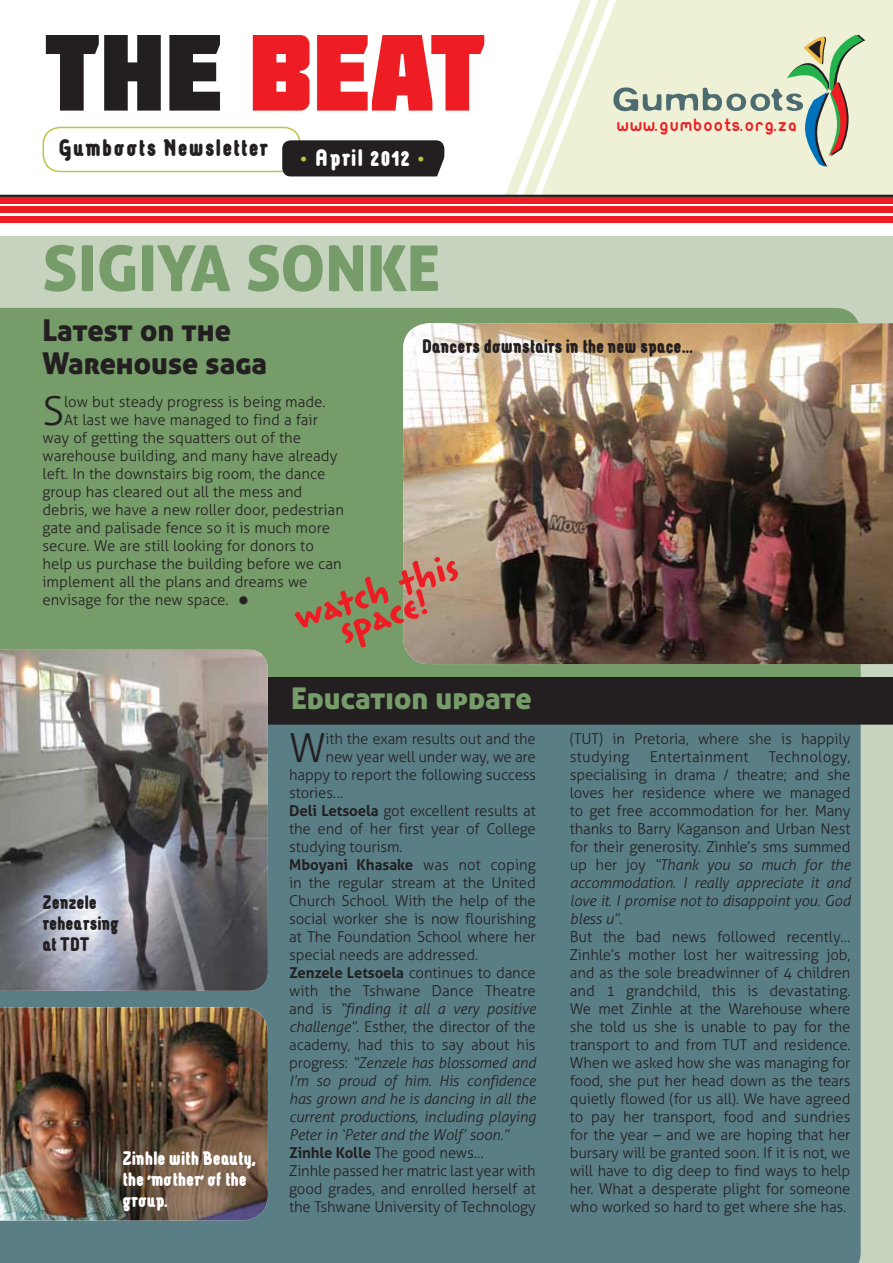
<style>
.page{position:relative;width:893px;height:1263px;background:#fff}
.page>*{position:absolute;margin:0;border:0;box-sizing:border-box;transform-origin:0 0}
.t1{font:108px "Molot";color:#ee1d23}
.t2{font:63px "Aller Display";color:#759c69}
.t3{font:45px "Reliq Std Bold Active";color:#ee1d23}
.t4{font:300 39.9px "Aller";color:#231f20}
.t5{font:300 36px "Aller";color:#231f20}
.t6{font:30px/33px "Aller Display";color:#231f20}
.t7{font:30px "Aller Display";color:#759c69}
.t8{font:24px "Luco Sans 923";letter-spacing:.05em;color:#231f20}
.t9{font:24px "Luco Sans 923";letter-spacing:.05em;color:#fff}
.t10{font:19.5px/21px "Luco Sans 923";color:#231f20}
.t11{font:19.5px/21px "Luco Sans 923";color:#fff}
.t12{font:18.9px "Ubuntu Title";letter-spacing:.07em;color:#ee1d23}
.t13{font:300 15px/18px "Aller";letter-spacing:-.01em;color:#231f20}
.t14{font:italic 300 15px "Aller";letter-spacing:-.01em;color:#231f20}
.t15{font:700 15px "Aller";color:#231f20}
.t16{font:300 15px "Aller";letter-spacing:.02em;color:#231f20}
.s1{color:#231f20}
.s2{color:#bcc545}
.s3{font-weight:700}
.s4{font-weight:300}
.s5{font-style:normal}
.s6{font-style:italic}
</style>
<div class="page">
<div style="left:865px;top:0;width:28px;height:195px;background:#eff1d6"></div>
<div style="left:43px;top:127px;width:258px;height:45px;border:2px solid #bcc545;border-radius:17px"></div>
<svg style="left:505px;top:0;width:360px;height:195px;background:#e6e9d3"></svg>
<div style="left:0;top:197px;width:893px;height:6px;background:#ee1d23"></div>
<div style="left:0;top:207px;width:893px;height:6px;background:#ee1d23"></div>
<div style="left:0;top:217px;width:893px;height:6px;background:#ee1d23"></div>
<div style="left:282px;top:140px;width:162px;height:36px;background:#231f20;border-radius:9px"></div>
<svg style="left:435px;top:156px;width:10px;height:21px"></svg>
<hr style="left:0;top:195px;width:893px;height:2px;background:#231f20">
<div style="left:0;top:237px;width:893px;height:1026px;background:#c6d3bf"></div>
<div style="left:0;top:308px;width:861px;height:369px;background:#759c69"></div>
<div style="left:0;top:725px;width:861px;height:538px;background:#5a7e86"></div>
<div style="left:268px;top:677px;width:625px;height:48px;background:#231f20"></div>
<img style="left:0;top:1007px;width:268px;height:213px">
<img style="left:403px;top:323px;width:490px;height:341px">
<img style="left:0;top:650px;width:268px;height:341px">
<h1 class="t1" style="left:45px;top:9px;width:442px"><span class="s1">THE</span> BEAT</h1>
<h3 class="t8" style="left:58px;top:136px;width:211px">Gumboots Newsletter</h3>
<h3 class="t9" style="left:299px;top:146px;width:127px"><span class="s2">•</span> April 2012 <span class="s2">•</span></h3>
<h2 class="t2" style="left:43px;top:228px;width:399px">SIGIYA SONKE</h2>
<p class="t12" style="left:617px;top:115px;width:181px">www.gumboots.org.za</p>
<h3 class="t6" style="left:43px;top:313px;width:226px">Latest on the<br>Warehouse saga</h3>
<h3 class="t10" style="left:422px;top:336px;width:275px">Dancers downstairs in the new space…</h3>
<h3 class="t4" style="left:43px;top:387px;width:23px">S</h3>
<p class="t13" style="left:64px;top:393px;width:263px">low but steady progress is being made.</p>
<p class="t13" style="left:64px;top:411px;width:255px">At last we have managed to find a fair</p>
<p class="t13" style="left:43px;top:429px;width:260px">way of getting the squatters out of the</p>
<p class="t13" style="left:43px;top:447px;width:296px">warehouse building, and many have already</p>
<p class="t13" style="left:43px;top:465px;width:284px">left. In the downstairs big room, the dance</p>
<p class="t13" style="left:43px;top:483px;width:261px">group has cleared out all the mess and</p>
<p class="t13" style="left:43px;top:501px;width:303px">debris, we have a new roller door, pedestrian</p>
<p class="t13" style="left:43px;top:519px;width:289px">gate and palisade fence so it is much more</p>
<p class="t13" style="left:43px;top:537px;width:273px">secure. We are still looking for donors to</p>
<p class="t13" style="left:43px;top:555px;width:301px">help us purchase the building before we can</p>
<p class="t13" style="left:43px;top:573px;width:266px">implement all the plans and dreams we</p>
<p class="t13" style="left:43px;top:591px;width:187px">envisage for the new space.</p>
<h3 class="t5" style="left:237px;top:580px;width:15px">•</h3>
<h3 class="t3" style="left:288px;top:596px;width:171px;rotate:-18deg">watch this</h3>
<h3 class="t3" style="left:333px;top:608px;width:94px;rotate:-18deg">space!</h3>
<h3 class="t7" style="left:291px;top:679px;width:242px">Education update</h3>
<h3 class="t10" style="left:43px;top:893px;width:78px">Zenzele rehearsing at TDT</h3>
<h3 class="t11" style="left:122px;top:1148px;width:134px">Zinhle with Beauty, the 'mother' of the group.</h3>
<h3 class="t4" style="left:289px;top:724px;width:38px">W</h3>
<p class="t13" style="left:326px;top:730px;width:212px">ith the exam results out and the</p>
<p class="t13" style="left:326px;top:748px;width:212px">new year well under way, we are</p>
<p class="t13" style="left:289px;top:766px;width:248px">happy to report the following success</p>
<p class="t13" style="left:289px;top:784px;width:55px">stories…</p>
<p class="t13" style="left:289px;top:802px;width:248px"><span class="s3">Deli Letsoela</span> got excellent results at</p>
<p class="t13" style="left:289px;top:820px;width:248px">the end of her first year of College</p>
<p class="t13" style="left:289px;top:838px;width:115px">studying tourism.</p>
<p class="t15" style="left:289px;top:856px;width:248px">Mboyani Khasake <span class="s4">was not coping</span></p>
<p class="t13" style="left:289px;top:874px;width:248px">in the regular stream at the United</p>
<p class="t13" style="left:289px;top:892px;width:248px">Church School. With the help of the</p>
<p class="t13" style="left:289px;top:910px;width:248px">social worker she is now flourishing</p>
<p class="t13" style="left:289px;top:928px;width:248px">at The Foundation School where her</p>
<p class="t13" style="left:289px;top:946px;width:190px">special needs are addressed.</p>
<p class="t13" style="left:289px;top:964px;width:248px"><span class="s3">Zenzele Letsoela</span> continues to dance</p>
<p class="t13" style="left:289px;top:982px;width:248px">with the Tshwane Dance Theatre</p>
<p class="t14" style="left:289px;top:1000px;width:248px"><span class="s5">and is</span> “finding it all a very positive</p>
<p class="t13" style="left:289px;top:1018px;width:248px"><span class="s6">challenge”</span>. Esther, the director of the</p>
<p class="t13" style="left:289px;top:1036px;width:248px">academy, had this to say about his</p>
<p class="t14" style="left:289px;top:1054px;width:248px"><span class="s5">progress:</span> “Zenzele has blossomed and</p>
<p class="t14" style="left:289px;top:1072px;width:248px">I’m so proud of him. His confidence</p>
<p class="t14" style="left:289px;top:1090px;width:248px">has grown and he is dancing in all the</p>
<p class="t14" style="left:289px;top:1108px;width:248px">current productions, including playing</p>
<p class="t14" style="left:289px;top:1126px;width:221px">Peter in ‘Peter and the Wolf’ soon.”</p>
<p class="t13" style="left:289px;top:1144px;width:196px"><span class="s3">Zinhle Kolle</span> The good news…</p>
<p class="t13" style="left:289px;top:1162px;width:248px">Zinhle passed her matric last year with</p>
<p class="t13" style="left:289px;top:1180px;width:248px">good grades, and enrolled herself at</p>
<p class="t13" style="left:289px;top:1198px;width:248px">the Tshwane University of Technology</p>
<p class="t13" style="left:570px;top:730px;width:282px">(TUT) in Pretoria, where she is happily studying</p>
<p class="t13" style="left:570px;top:748px;width:282px;text-indent:199px">Technology, specialising in drama / theatre; and she loves her residence where we managed to get free accommodation for her. Many thanks to Barry Kaganson and Urban Nest for their generosity. Zinhle’s sms summed up her joy <span class="s6">“Thank you so much for the accommodation. I really appreciate it and love it. I promise not to disappoint you. God bless u”</span>.<br>But the bad news followed recently… Zinhle’s mother lost her waitressing job, and as the sole breadwinner of 4 children and 1 grandchild, this is devastating.<br>We met Zinhle at the Warehouse where she told us she is unable to pay for the transport to and from TUT and residence.<br>When we asked how she was managing for food, she put her head down as the tears quietly flowed (for us all). We have agreed to pay her transport, food and sundries for the year – and we are hoping that her bursary will be granted soon. If it is not, we will have to dig deep to find ways to help her. What a desperate plight for someone who worked so hard to get where she has.</p>
<p class="t16" style="left:650px;top:748px;width:100px">Entertainment</p>
</div>
